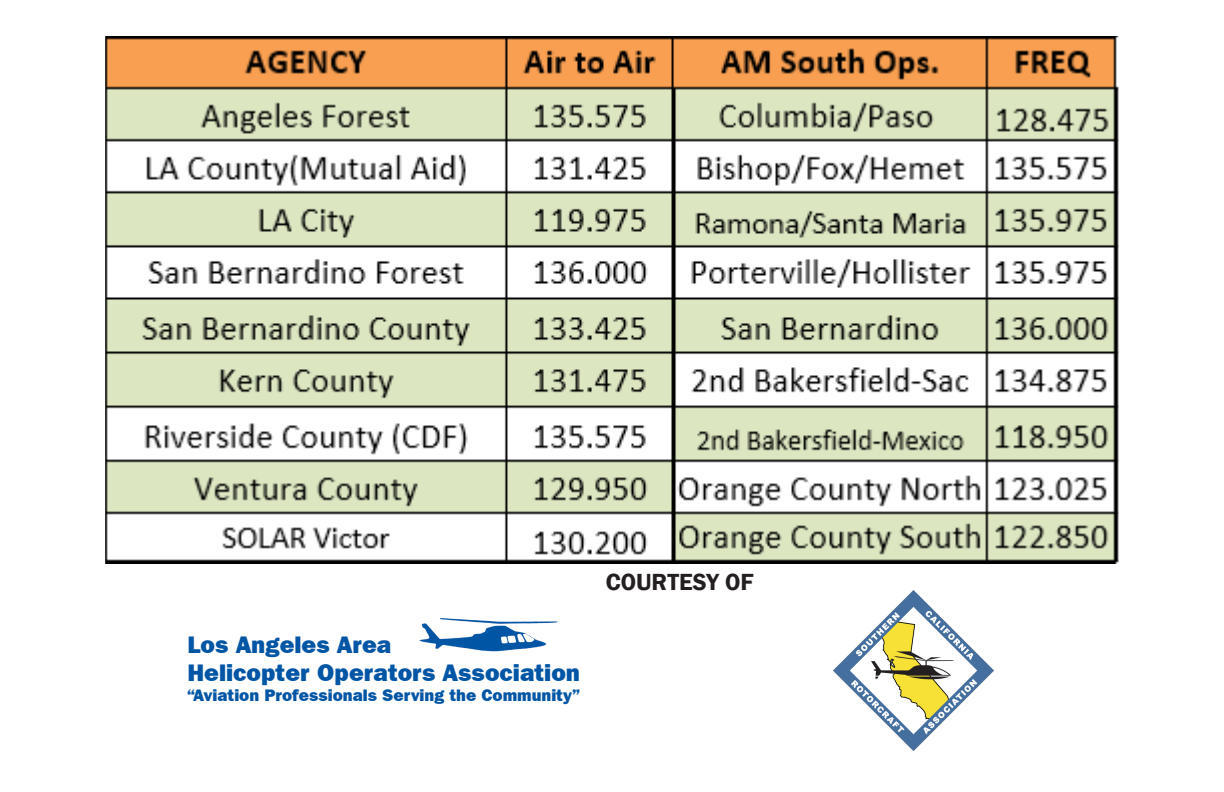
<style>
.page{position:relative;width:1224px;height:792px;background:#fff}
.page>*{position:absolute;margin:0;border:0;box-sizing:border-box;transform-origin:0 0}
.t1{font:800 24px/28.8px "Franklin Gothic IT Cby BT";color:#0155a5}
.t2{font:600 24px "Franklin Gothic";color:#231f20}
.t3{font:800 16.8px "Franklin Gothic IT Cby BT";color:#0155a5}
</style>
<div class="page">
<img style="left:106px;top:36px;width:1012px;height:527px">
<img style="left:419px;top:618px;width:139px;height:34px">
<img style="left:833px;top:590px;width:160px;height:160px">
<p class="t1" style="left:187px;top:629px;width:394px">Los Angeles Area<br>Helicopter Operators Association</p>
<p class="t3" style="left:187px;top:685px;width:394px">“Aviation Professionals Serving the Community”</p>
<p class="t2" style="left:606px;top:567px;width:149px">COURTESY OF</p>
</div>
